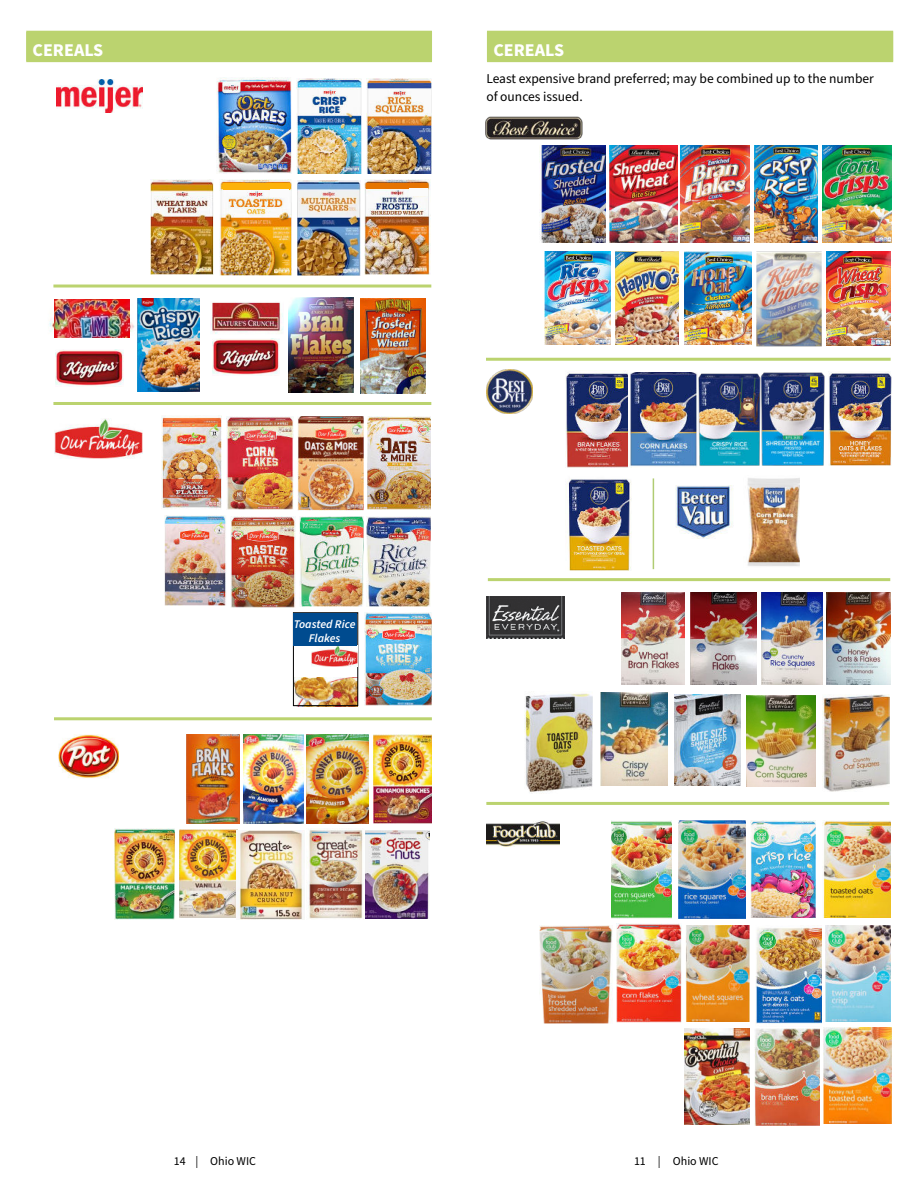
<style>
.page{position:relative;width:918px;height:1188px;background:#fff}
.page>*{position:absolute;margin:0;border:0;box-sizing:border-box;transform-origin:0 0}
.t1{font:700 18px "Source Sans Pro";color:#fff}
.t2{font:13.5px/18px "Source Sans Pro";color:#000}
.t3{font:12px "Source Sans Pro";color:#000}
.t4{font:italic 600 11.7px/14.7px "Source Sans Pro";color:#fff;text-align:center}
</style>
<div class="page">
<img style="left:295px;top:678px;width:61px;height:26px">
<img style="left:685px;top:1029px;width:65px;height:95px">
<img style="left:617px;top:924px;width:65px;height:99px">
<img style="left:826px;top:926px;width:65px;height:95px">
<img style="left:755px;top:927px;width:66px;height:97px">
<img style="left:611px;top:821px;width:61px;height:98px">
<img style="left:823px;top:821px;width:68px;height:97px">
<img style="left:678px;top:821px;width:68px;height:97px">
<img style="left:751px;top:821px;width:64px;height:97px">
<img style="left:210px;top:302px;width:74px;height:32px">
<img style="left:57px;top:79px;width:85px;height:34px">
<img style="left:49px;top:300px;width:86px;height:36px">
<img style="left:56px;top:350px;width:68px;height:37px">
<div style="left:27px;top:31px;width:405px;height:31px;background:#bbd36f"></div>
<svg style="left:26px;top:32px;width:1px;height:29px"></svg>
<hr style="left:26px;top:31px;width:406px;height:1px;background:#bbd36f">
<hr style="left:26px;top:61px;width:406px;height:1px;background:#bbd36f">
<hr style="left:53px;top:285px;width:378px;height:3px;background:#bbd36f">
<img style="left:137px;top:299px;width:62px;height:92px">
<img style="left:212px;top:338px;width:68px;height:37px">
<img style="left:288px;top:298px;width:65px;height:94px">
<img style="left:360px;top:298px;width:66px;height:95px">
<div style="left:293px;top:612px;width:65px;height:94px;border:1px solid #000"></div>
<img style="left:58px;top:734px;width:60px;height:44px">
<img style="left:187px;top:735px;width:53px;height:88px">
<img style="left:243px;top:734px;width:60px;height:89px">
<img style="left:307px;top:735px;width:62px;height:88px">
<hr style="left:54px;top:717px;width:378px;height:3px;background:#bbd36f">
<hr style="left:53px;top:402px;width:378px;height:3px;background:#bbd36f">
<img style="left:309px;top:828px;width:54px;height:91px">
<img style="left:365px;top:830px;width:65px;height:89px">
<img style="left:486px;top:596px;width:79px;height:43px">
<img style="left:622px;top:592px;width:63px;height:92px">
<img style="left:690px;top:592px;width:66px;height:92px">
<img style="left:761px;top:592px;width:62px;height:92px">
<img style="left:827px;top:592px;width:64px;height:92px">
<img style="left:746px;top:695px;width:69px;height:92px">
<div style="left:487px;top:31px;width:406px;height:31px;background:#bbd36f"></div>
<img style="left:486px;top:821px;width:74px;height:26px">
<hr style="left:486px;top:802px;width:403px;height:3px;background:#bbd36f">
<hr style="left:486px;top:358px;width:405px;height:3px;background:#bbd36f">
<img style="left:485px;top:116px;width:98px;height:24px">
<img style="left:545px;top:252px;width:65px;height:93px">
<img style="left:616px;top:252px;width:63px;height:93px">
<img style="left:684px;top:252px;width:67px;height:93px">
<img style="left:757px;top:251px;width:64px;height:95px">
<img style="left:826px;top:252px;width:64px;height:94px">
<img style="left:610px;top:146px;width:67px;height:97px">
<img style="left:681px;top:146px;width:69px;height:97px">
<img style="left:754px;top:146px;width:64px;height:96px">
<img style="left:823px;top:146px;width:68px;height:97px">
<hr style="left:488px;top:578px;width:402px;height:3px;background:#bbd36f">
<img style="left:823px;top:694px;width:66px;height:97px">
<img style="left:600px;top:693px;width:68px;height:93px">
<img style="left:674px;top:695px;width:67px;height:91px">
<img style="left:675px;top:485px;width:58px;height:54px">
<img style="left:747px;top:478px;width:52px;height:88px">
<img style="left:217px;top:78px;width:74px;height:95px">
<img style="left:366px;top:78px;width:65px;height:96px">
<img style="left:150px;top:179px;width:64px;height:96px">
<img style="left:220px;top:180px;width:71px;height:95px">
<img style="left:365px;top:179px;width:65px;height:96px">
<img style="left:297px;top:78px;width:64px;height:96px">
<img style="left:297px;top:180px;width:63px;height:95px">
<img style="left:162px;top:416px;width:60px;height:93px">
<img style="left:300px;top:516px;width:64px;height:91px">
<img style="left:226px;top:416px;width:67px;height:93px">
<img style="left:364px;top:613px;width:67px;height:93px">
<img style="left:298px;top:417px;width:66px;height:93px">
<img style="left:367px;top:516px;width:64px;height:91px">
<img style="left:164px;top:515px;width:62px;height:91px">
<img style="left:367px;top:417px;width:64px;height:93px">
<img style="left:230px;top:516px;width:65px;height:91px">
<img style="left:54px;top:419px;width:89px;height:39px">
<img style="left:312px;top:646px;width:46px;height:20px">
<div style="left:294px;top:613px;width:63px;height:33px;background:#004b8f"></div>
<img style="left:373px;top:735px;width:58px;height:89px">
<img style="left:114px;top:828px;width:60px;height:91px">
<img style="left:180px;top:830px;width:56px;height:88px">
<img style="left:540px;top:146px;width:66px;height:97px">
<img style="left:566px;top:371px;width:62px;height:96px">
<img style="left:628px;top:373px;width:67px;height:94px">
<img style="left:695px;top:373px;width:65px;height:93px">
<img style="left:760px;top:372px;width:65px;height:94px">
<img style="left:486px;top:369px;width:46px;height:45px">
<img style="left:829px;top:371px;width:62px;height:95px">
<img style="left:566px;top:479px;width:65px;height:92px">
<img style="left:525px;top:692px;width:68px;height:101px">
<img style="left:237px;top:831px;width:68px;height:89px">
<img style="left:755px;top:1028px;width:65px;height:97px">
<img style="left:824px;top:1028px;width:68px;height:96px">
<hr style="left:653px;top:478px;width:1px;height:91px;background:#b0cc73">
<img style="left:686px;top:926px;width:63px;height:96px">
<img style="left:539px;top:925px;width:74px;height:99px">
<img style="left:54px;top:299px;width:75px;height:39px">
<div style="left:223px;top:183px;width:67px;height:7px;background:#fdb209"></div>
<div style="left:367px;top:183px;width:61px;height:5px;background:#e67401"></div>
<div style="left:271px;top:190px;width:18px;height:7px;background:#fbfbfb"></div>
<div style="left:409px;top:188px;width:18px;height:7px;background:#fbfbfb"></div>
<h1 class="t1" style="left:33px;top:43px;width:72px">CEREALS</h1>
<h1 class="t1" style="left:493px;top:43px;width:72px">CEREALS</h1>
<p class="t2" style="left:486px;top:71px;width:389px">Least expensive brand preferred; may be combined up to the number of ounces issued.</p>
<p class="t4" style="left:294px;top:616px;width:63px">Toasted Rice<br>Flakes</p>
<p class="t3" style="left:174px;top:1156px;width:84px">14 | Ohio WIC</p>
<p class="t3" style="left:634px;top:1156px;width:86px">11 | Ohio WIC</p>
</div>
